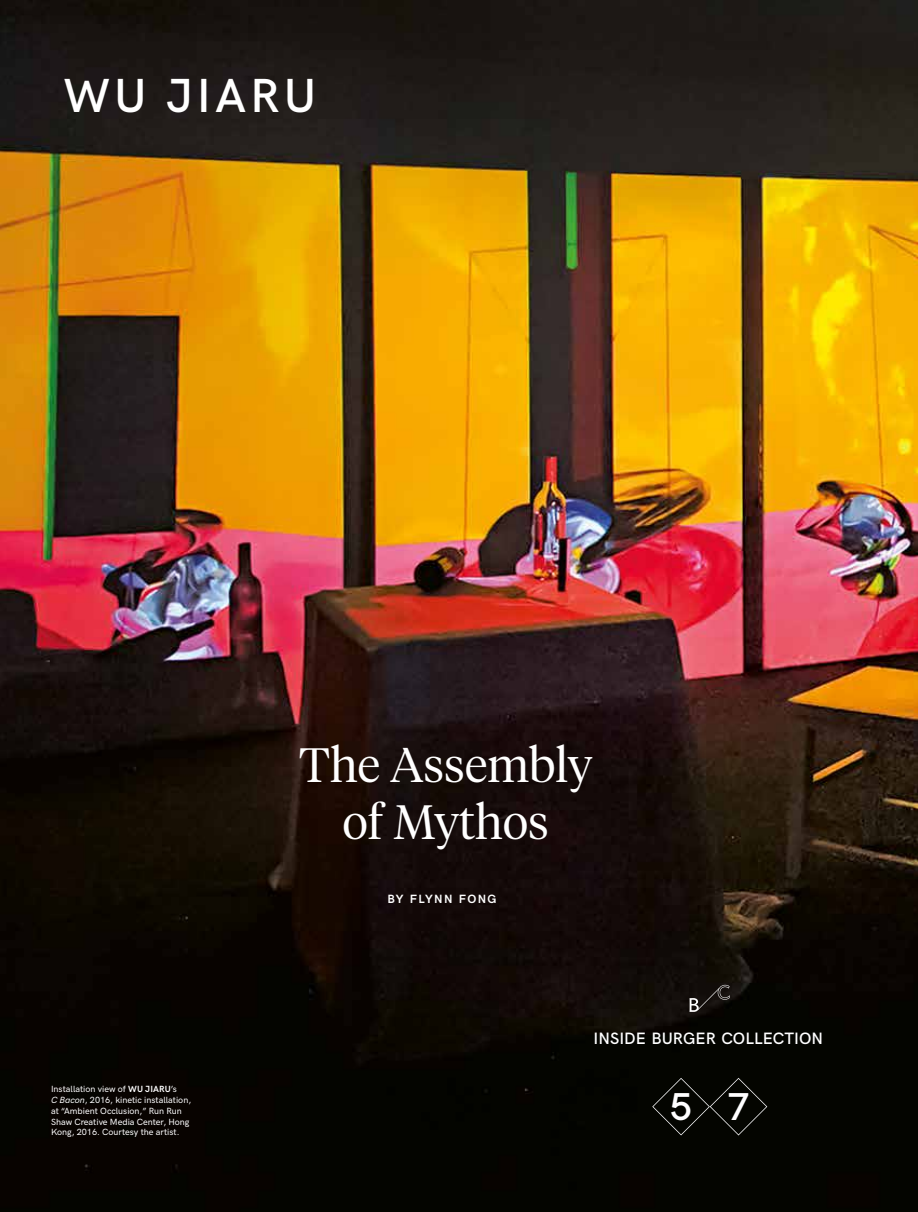
<style>
.page{position:relative;width:918px;height:1212px;background:#fff}
.page>*{position:absolute;margin:0;border:0;box-sizing:border-box;transform-origin:0 0}
.t1{font:300 48px/57.6px "Tiempos Headline";color:#fff;text-align:center}
.t2{font:600 48px "HK Grotesk";letter-spacing:.08em;color:#fff}
.t3{font:600 39px "HK Grotesk";color:#fff}
.t4{font:600 16.5px "HK Grotesk";letter-spacing:.005em;color:#fff}
.t5{font:700 12px "HK Grotesk";letter-spacing:.11em;color:#fff}
.t6{font:500 9px/10.8px "HK Grotesk";color:#fff}
.s1{font-weight:700}
.s2{font-style:italic}
</style>
<div class="page">
<img style="left:0;top:0;width:918px;height:1212px">
<svg style="left:690px;top:985px;width:40px;height:27px"></svg>
<svg style="left:652px;top:1078px;width:115px;height:57px;background:#0c0d09"></svg>
<h1 class="t2" style="left:63px;top:59px;width:254px">WU JIARU</h1>
<h1 class="t1" style="left:299px;top:733px;width:295px">The Assembly of Mythos</h1>
<p class="t6" style="left:51px;top:1083px;width:142px">Installation view of <span class="s1">WU JIARU</span>’s<br><span class="s2">C Bacon</span>, 2016, kinetic installation, at “Ambient Occlusion,” Run Run Shaw Creative Media Center, Hong Kong, 2016. Courtesy the artist.</p>
<h3 class="t5" style="left:387px;top:890px;width:111px">BY FLYNN FONG</h3>
<h3 class="t4" style="left:593px;top:1026px;width:231px">INSIDE BURGER COLLECTION</h3>
<h2 class="t3" style="left:670px;top:1077px;width:81px">5 7</h2>
</div>
